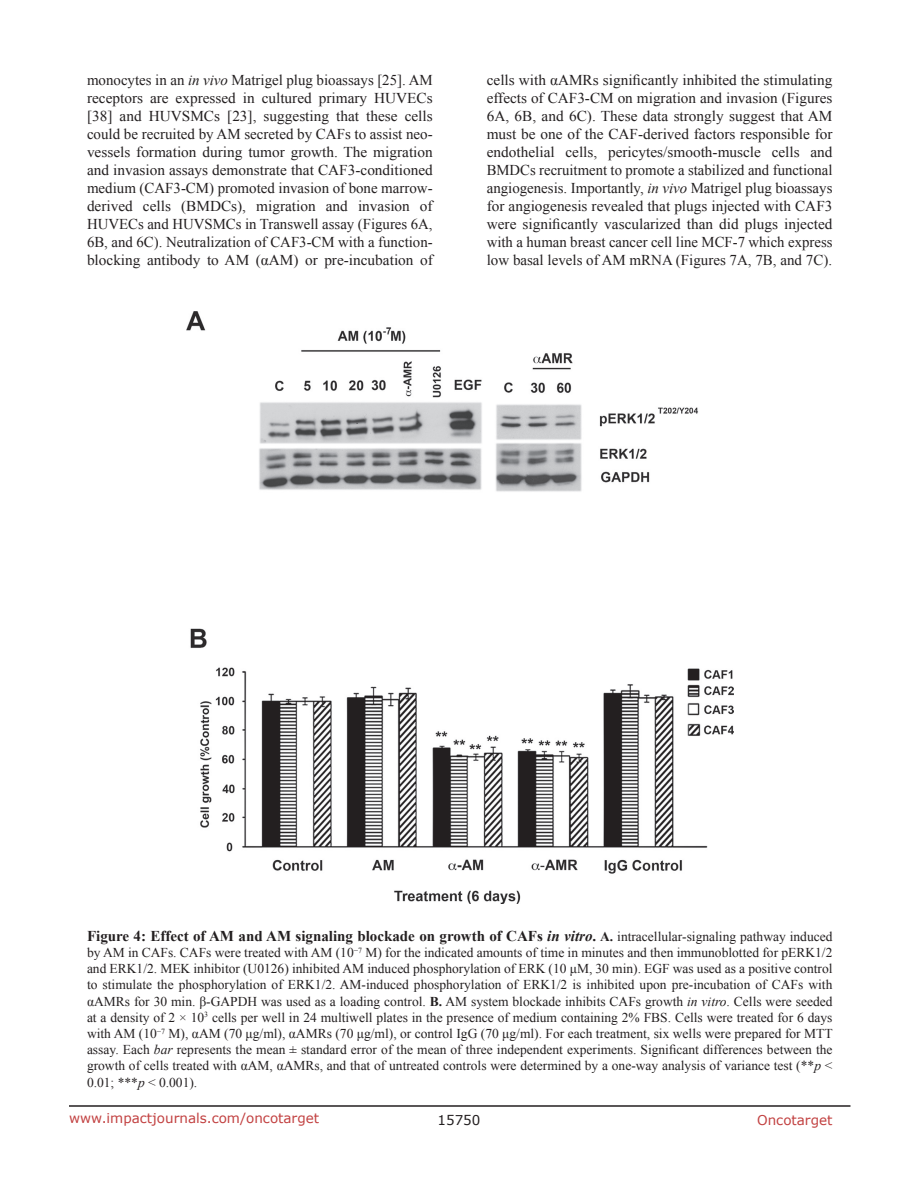
<style>
.page{position:relative;width:918px;height:1188px;background:#fff}
.page>*{position:absolute;margin:0;border:0;box-sizing:border-box;transform-origin:0 0}
.BodyText{font:15px/18px "Times New Roman";color:#231f20;text-align:justify}
.figuretext{font:700 15px "Times New Roman";color:#231f20}
.figuretext-2{font:13.5px/16.2px "Times New Roman";color:#231f20;text-align:justify}
.t1{font:13.5px "Verdana";color:#c24141}
.t2{font:13.5px "Verdana";color:#231f20}
.s1{font-style:italic}
.s2{font-size:13.5px}
.s3{font-weight:400;font-size:13.5px}
.s4{font-weight:700}
</style>
<div class="page">
<hr style="left:69px;top:1105px;width:781px;height:2px;background:#231f20">
<img style="left:186px;top:312px;width:547px;height:591px">
<p class="BodyText" style="left:87px;top:71px;width:347px">monocytes in an <span class="s1">in vivo</span> Matrigel plug bioassays [25]. AM receptors are expressed in cultured primary HUVECs [38] and HUVSMCs [23], suggesting that these cells could be recruited by AM secreted by CAFs to assist neo&shy;vessels formation during tumor growth. The migration and invasion assays demonstrate that CAF3-conditioned medium (CAF3-CM) promoted invasion of bone marrow&shy;derived cells (BMDCs), migration and invasion of HUVECs and HUVSMCs in Transwell assay (Figures 6A, 6B, and 6C). Neutralization of CAF3-CM with a function&shy;blocking antibody to AM (αAM) or pre-incubation of</p>
<p class="BodyText" style="left:487px;top:71px;width:347px">cells with αAMRs significantly inhibited the stimulating effects of CAF3-CM on migration and invasion (Figures 6A, 6B, and 6C). These data strongly suggest that AM must be one of the CAF-derived factors responsible for endothelial cells, pericytes/smooth-muscle cells and BMDCs recruitment to promote a stabilized and functional angiogenesis. Importantly, <span class="s1">in vivo</span> Matrigel plug bioassays for angiogenesis revealed that plugs injected with CAF3 were significantly vascularized than did plugs injected with a human breast cancer cell line MCF-7 which express low basal levels of AM mRNA (Figures 7A, 7B, and 7C).</p>
<p class="figuretext" style="left:87px;top:925px;width:747px">Figure 4: Effect of AM and AM signaling blockade on growth of CAFs <span class="s1">in vitro</span>. <span class="s2">A.</span> <span class="s3">intracellular-signaling pathway induced</span></p>
<p class="figuretext-2" style="left:87px;top:944px;width:747px">by AM in CAFs. CAFs were treated with AM (10<sup>−7</sup> M) for the indicated amounts of time in minutes and then immunoblotted for pERK1/2 and ERK1/2. MEK inhibitor (U0126) inhibited AM induced phosphorylation of ERK (10 μM, 30 min). EGF was used as a positive control to stimulate the phosphorylation of ERK1/2. AM-induced phosphorylation of ERK1/2 is inhibited upon pre-incubation of CAFs with αAMRs for 30 min. β-GAPDH was used as a loading control. <span class="s4">B.</span> AM system blockade inhibits CAFs growth <span class="s1">in vitro</span>. Cells were seeded at a density of 2 × 10<sup>3</sup> cells per well in 24 multiwell plates in the presence of medium containing 2% FBS. Cells were treated for 6 days with AM (10<sup>−7</sup> M), αAM (70 μg/ml), αAMRs (70 μg/ml), or control IgG (70 μg/ml). For each treatment, six wells were prepared for MTT assay. Each <span class="s1">bar</span> represents the mean ± standard error of the mean of three independent experiments. Significant differences between the growth of cells treated with αAM, αAMRs, and that of untreated controls were determined by a one-way analysis of variance test (**<span class="s1">p</span> &lt; 0.01; ***<span class="s1">p</span> &lt; 0.001).</p>
<p class="t1" style="left:69px;top:1109px;width:252px">www.impactjournals.com/oncotarget</p>
<p class="t2" style="left:438px;top:1111px;width:44px">15750</p>
<p class="t1" style="left:757px;top:1111px;width:77px">Oncotarget</p>
</div>
